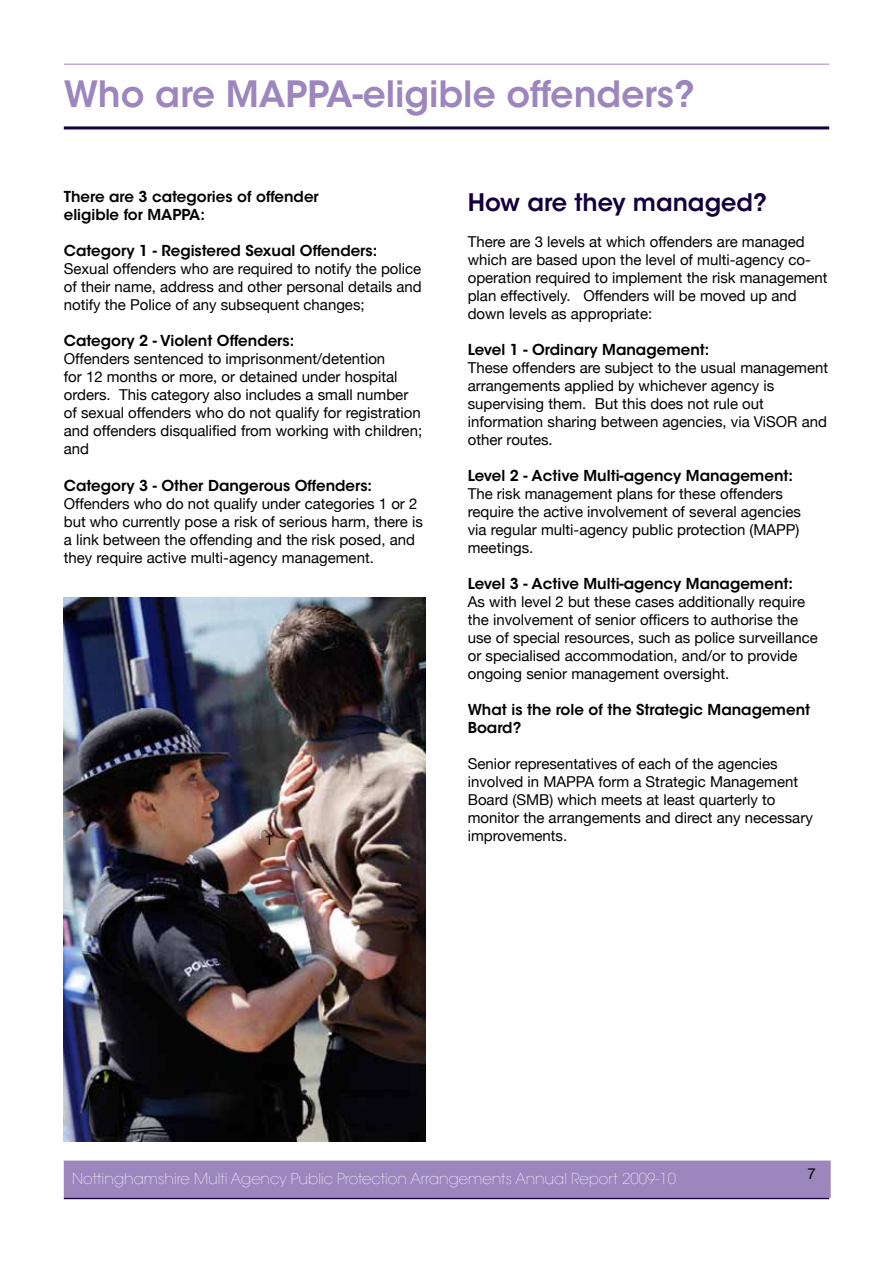
<style>
.page{position:relative;width:893px;height:1263px;background:#fff}
.page>*{position:absolute;margin:0;border:0;box-sizing:border-box;transform-origin:0 0}
.t1{font:600 36px "ITC Avant Garde Std";color:#9d85be}
.t2{font:600 24px "ITC Avant Garde Std";color:#13003c}
.t3{font:15px/18px "Helvetica Neue";color:#000}
.t4{font:600 15px/18px "ITC Avant Garde Std";color:#000}
.t5{font:200 15px "ITC Avant Garde Std";color:#fff}
</style>
<div class="page">
<div style="left:64px;top:1160px;width:767px;height:38px;background:#9d85be;border:2px solid #9d85be"></div>
<hr style="left:64px;top:1198px;width:765px;height:1px;background:#13003c">
<img style="left:64px;top:597px;width:361px;height:545px">
<hr style="left:64px;top:64px;width:765px;height:1px;background:#9d85be">
<hr style="left:64px;top:126px;width:765px;height:3px;background:#13003c">
<h1 class="t1" style="left:64px;top:71px;width:633px">Who are MAPPA-eligible offenders?</h1>
<p class="t4" style="left:64px;top:188px;width:257px">There are 3 categories of offender eligible for MAPPA:</p>
<p class="t4" style="left:64px;top:242px;width:315px">Category 1 - Registered Sexual Offenders:</p>
<p class="t3" style="left:64px;top:260px;width:359px;text-align:justify">Sexual offenders who are required to notify the police of their name, address and other personal details and notify the Police of any subsequent changes;</p>
<p class="t4" style="left:64px;top:332px;width:232px">Category 2 - Violent Offenders:</p>
<p class="t3" style="left:64px;top:350px;width:360px">Offenders sentenced to imprisonment/detention<br>for 12 months or more, or detained under hospital orders. This category also includes a small number of sexual offenders who do not qualify for registration and offenders disqualified from working with children; and</p>
<p class="t4" style="left:64px;top:476px;width:310px">Category 3 - Other Dangerous Offenders:</p>
<p class="t3" style="left:64px;top:494px;width:361px">Offenders who do not qualify under categories 1 or 2 but who currently pose a risk of serious harm, there is a link between the offending and the risk posed, and they require active multi-agency management.</p>
<h2 class="t2" style="left:468px;top:187px;width:301px">How are they managed?</h2>
<p class="t3" style="left:468px;top:232px;width:361px">There are 3 levels at which offenders are managed which are based upon the level of multi-agency co&shy;operation required to implement the risk management plan effectively. Offenders will be moved up and down levels as appropriate:</p>
<p class="t4" style="left:468px;top:341px;width:243px">Level 1 - Ordinary Management:</p>
<p class="t3" style="left:468px;top:358px;width:362px">These offenders are subject to the usual management arrangements applied by whichever agency is supervising them. But this does not rule out information sharing between agencies, via ViSOR and other routes.</p>
<p class="t4" style="left:468px;top:467px;width:327px">Level 2 - Active Multi-agency Management:</p>
<p class="t3" style="left:468px;top:484px;width:335px">The risk management plans for these offenders require the active involvement of several agencies via regular multi-agency public protection (MAPP) meetings.</p>
<p class="t4" style="left:468px;top:575px;width:327px">Level 3 - Active Multi-agency Management:</p>
<p class="t3" style="left:468px;top:592px;width:352px">As with level 2 but these cases additionally require the involvement of senior officers to authorise the use of special resources, such as police surveillance or specialised accommodation, and/or to provide ongoing senior management oversight.</p>
<p class="t4" style="left:468px;top:701px;width:344px">What is the role of the Strategic Management<br>Board?</p>
<p class="t3" style="left:468px;top:754px;width:347px">Senior representatives of each of the agencies involved in MAPPA form a Strategic Management Board (SMB) which meets at least quarterly to monitor the arrangements and direct any necessary</p>
<p class="t3" style="left:265px;top:831px;width:10px">1</p>
<p class="t3" style="left:468px;top:826px;width:101px">improvements.</p>
<p class="t5" style="left:72px;top:1170px;width:605px">Nottinghamshire Multi Agency Public Protection Arrangements Annual Report 2009-10</p>
<p class="t3" style="left:807px;top:1165px;width:10px">7</p>
</div>
